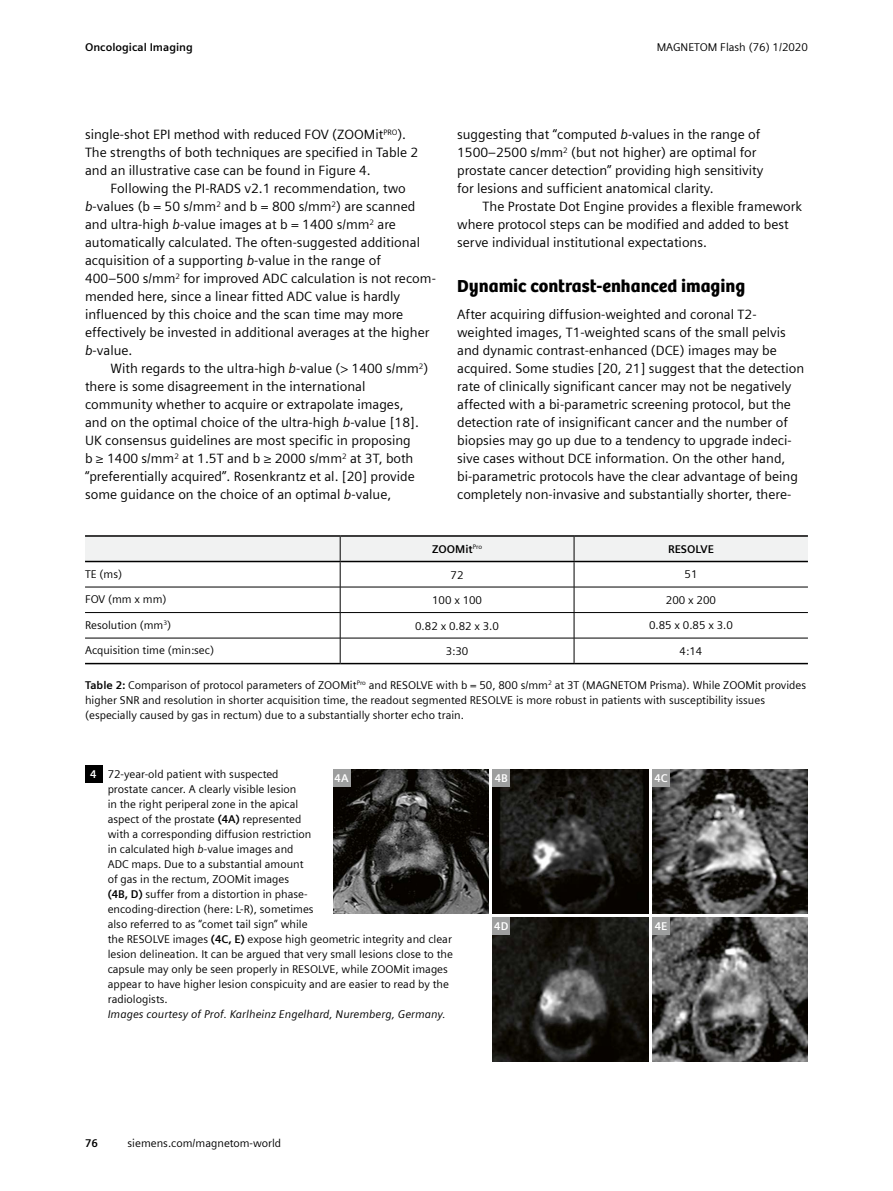
<style>
.page{position:relative;width:893px;height:1191px;background:#fff}
.page>*{position:absolute;margin:0;border:0;box-sizing:border-box;transform-origin:0 0}
.t1{font:18px "SH Bree Headline Regular";color:#000}
.t2{font:13.5px/18px "Siemens Sans";color:#000}
.t3{font:11.25px/15px "Siemens Sans";color:#000}
.t4{font:italic 11.25px "Siemens Sans";color:#000}
.t5{font:700 11.25px "Siemens Sans";color:#000}
.t6{font:700 11.25px "Siemens Sans";color:#fff}
.s1{font-style:italic}
.s2{font-weight:700}
.s3{font-weight:700;color:#fff}
</style>
<div class="page">
<div style="left:85px;top:765px;width:17px;height:17px;background:#000"></div>
<hr style="left:85px;top:663px;width:255px;height:1px;background:#000">
<hr style="left:340px;top:663px;width:234px;height:1px;background:#000">
<hr style="left:574px;top:663px;width:234px;height:1px;background:#000">
<hr style="left:340px;top:535px;width:234px;height:2px;background:#000">
<hr style="left:574px;top:535px;width:234px;height:2px;background:#000">
<svg style="left:85px;top:536px;width:723px;height:127px"></svg>
<hr style="left:85px;top:561px;width:255px;height:1px;background:#000">
<hr style="left:85px;top:535px;width:255px;height:2px;background:#000">
<img style="left:333px;top:769px;width:155px;height:144px">
<img style="left:493px;top:769px;width:155px;height:144px">
<img style="left:653px;top:917px;width:155px;height:144px">
<img style="left:493px;top:917px;width:155px;height:144px">
<div style="left:493px;top:917px;width:17px;height:17px;background:#9d9e9e"></div>
<div style="left:493px;top:769px;width:17px;height:17px;background:#9d9e9e"></div>
<img style="left:653px;top:769px;width:155px;height:144px">
<div style="left:653px;top:769px;width:17px;height:17px;background:#9d9e9e"></div>
<div style="left:653px;top:917px;width:17px;height:17px;background:#9d9e9e"></div>
<div style="left:333px;top:769px;width:17px;height:17px;background:#9d9e9e"></div>
<p class="t5" style="left:85px;top:39px;width:109px">Oncological Imaging</p>
<p class="t3" style="left:657px;top:39px;width:153px">MAGNETOM Flash (76) 1/2020</p>
<p class="t2" style="left:85px;top:124px;width:335px">single-shot EPI method with reduced FOV (ZOOMit<sup>PRO</sup>).<br>The strengths of both techniques are specified in Table 2 and an illustrative case can be found in Figure 4.</p>
<p class="t2" style="left:85px;top:178px;width:352px;text-indent:26px">Following the PI-RADS v2.1 recommendation, two <span class="s1">b</span>-values (b = 50 s/mm<sup>2</sup> and b = 800 s/mm<sup>2</sup>) are scanned and ultra-high <span class="s1">b</span>-value images at b = 1400 s/mm<sup>2</sup> are automatically calculated. The often-suggested additional acquisition of a supporting <span class="s1">b</span>-value in the range of 400–500 s/mm<sup>2</sup> for improved ADC calculation is not recom&shy;mended here, since a linear fitted ADC value is hardly influenced by this choice and the scan time may more effectively be invested in additional averages at the higher <span class="s1">b</span>-value.</p>
<p class="t2" style="left:85px;top:358px;width:345px;text-indent:26px">With regards to the ultra-high <span class="s1">b</span>-value (&gt; 1400 s/mm<sup>2</sup>) there is some disagreement in the international community whether to acquire or extrapolate images, and on the optimal choice of the ultra-high <span class="s1">b</span>-value [18].<br>UK consensus guidelines are most specific in proposing<br>b ≥ 1400 s/mm<sup>2</sup> at 1.5T and b ≥ 2000 s/mm<sup>2</sup> at 3T, both “preferentially acquired”. Rosenkrantz et al. [20] provide some guidance on the choice of an optimal <span class="s1">b</span>-value,</p>
<p class="t2" style="left:457px;top:124px;width:308px">suggesting that “computed <span class="s1">b</span>-values in the range of 1500–2500 s/mm<sup>2</sup> (but not higher) are optimal for prostate cancer detection” providing high sensitivity for lesions and sufficient anatomical clarity.</p>
<p class="t2" style="left:457px;top:196px;width:346px;text-indent:26px">The Prostate Dot Engine provides a flexible framework where protocol steps can be modified and added to best serve individual institutional expectations.</p>
<h1 class="t1" style="left:457px;top:272px;width:290px">Dynamic contrast-enhanced imaging</h1>
<p class="t2" style="left:457px;top:304px;width:349px">After acquiring diffusion-weighted and coronal T2- weighted images, T1-weighted scans of the small pelvis and dynamic contrast-enhanced (DCE) images may be acquired. Some studies [20, 21] suggest that the detection rate of clinically significant cancer may not be negatively affected with a bi-parametric screening protocol, but the detection rate of insignificant cancer and the number of biopsies may go up due to a tendency to upgrade indeci&shy;sive cases without DCE information. On the other hand, bi-parametric protocols have the clear advantage of being completely non-invasive and substantially shorter, there-</p>
<p class="t5" style="left:432px;top:540px;width:51px">ZOOMit<sup>Pro</sup></p>
<p class="t5" style="left:668px;top:540px;width:47px">RESOLVE</p>
<p class="t3" style="left:85px;top:565px;width:39px">TE (ms)</p>
<p class="t3" style="left:451px;top:566px;width:14px">72</p>
<p class="t3" style="left:684px;top:566px;width:14px">51</p>
<p class="t3" style="left:85px;top:591px;width:83px">FOV (mm x mm)</p>
<p class="t3" style="left:432px;top:592px;width:52px">100 x 100</p>
<p class="t3" style="left:666px;top:591px;width:52px">200 x 200</p>
<p class="t3" style="left:85px;top:616px;width:88px">Resolution (mm<sup>3</sup>)</p>
<p class="t3" style="left:415px;top:617px;width:85px">0.82 x 0.82 x 3.0</p>
<p class="t3" style="left:649px;top:617px;width:85px">0.85 x 0.85 x 3.0</p>
<p class="t3" style="left:85px;top:642px;width:131px">Acquisition time (min:sec)</p>
<p class="t3" style="left:446px;top:643px;width:24px">3:30</p>
<p class="t3" style="left:680px;top:642px;width:24px">4:14</p>
<p class="t3" style="left:85px;top:676px;width:723px"><span class="s2">Table 2:</span> Comparison of protocol parameters of ZOOMit<sup>Pro</sup> and RESOLVE with b = 50, 800 s/mm<sup>2</sup> at 3T (MAGNETOM Prisma). While ZOOMit provides higher SNR and resolution in shorter acquisition time, the readout segmented RESOLVE is more robust in patients with susceptibility issues (especially caused by gas in rectum) due to a substantially shorter echo train.</p>
<p class="t3" style="left:108px;top:766px;width:347px;text-indent:-17px"><span class="s3">4</span> 72-year-old patient with suspected<br>prostate cancer. A clearly visible lesion<br>in the right periperal zone in the apical<br>aspect of the prostate <span class="s2">(4A)</span> represented<br>with a corresponding diffusion restriction<br>in calculated high <span class="s1">b</span>-value images and<br>ADC maps. Due to a substantial amount<br>of gas in the rectum, ZOOMit images<br><span class="s2">(4B, D)</span> suffer from a distortion in phase-<br>encoding-direction (here: L-R), sometimes<br>also referred to as “comet tail sign” while<br>the RESOLVE images <span class="s2">(4C, E)</span> expose high geometric integrity and clear lesion delineation. It can be argued that very small lesions close to the capsule may only be seen properly in RESOLVE, while ZOOMit images appear to have higher lesion conspicuity and are easier to read by the radiologists.</p>
<p class="t4" style="left:108px;top:1006px;width:340px">Images courtesy of Prof. Karlheinz Engelhard, Nuremberg, Germany.</p>
<p class="t6" style="left:335px;top:769px;width:16px">4A</p>
<p class="t6" style="left:495px;top:769px;width:15px">4B</p>
<p class="t6" style="left:654px;top:769px;width:15px">4C</p>
<p class="t6" style="left:494px;top:917px;width:16px">4D</p>
<p class="t6" style="left:655px;top:917px;width:14px">4E</p>
<p class="t5" style="left:85px;top:1135px;width:15px">76</p>
<p class="t3" style="left:128px;top:1135px;width:155px">siemens.com/magnetom-world</p>
</div>
